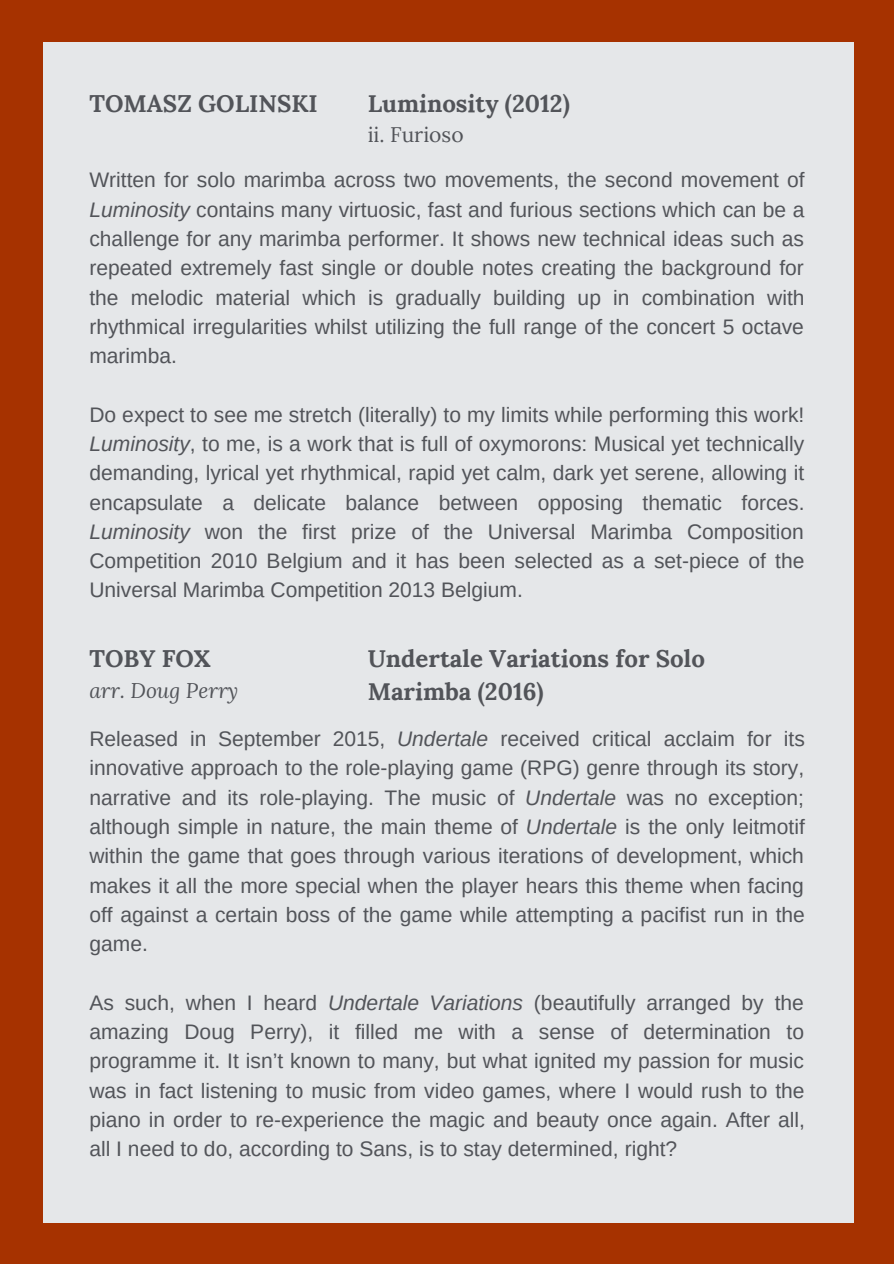
<style>
.page{position:relative;width:894px;height:1264px;background:#fff}
.page>*{position:absolute;margin:0;border:0;box-sizing:border-box;transform-origin:0 0}
.t1{font:700 24px/32.7px "Lora";color:#525459}
.t2{font:21px/29.2px "Arimo";color:#525459;text-align:justify}
.t3{font:italic 21px "Lora";color:#525459}
.t4{font:21px "Lora";color:#525459}
.s1{font-style:italic}
</style>
<div class="page">
<div style="left:0;top:0;width:893px;height:1263px;background:#a63200"></div>
<div style="left:43px;top:42px;width:810px;height:1180px;background:#e5e7e9"></div>
<p class="t1" style="left:89px;top:87px;width:230px">TOMASZ GOLINSKI</p>
<p class="t1" style="left:367px;top:87px;width:203px">Luminosity (2012)</p>
<p class="t4" style="left:367px;top:121px;width:97px">ii. Furioso</p>
<p class="t2" style="left:89px;top:165px;width:716px">Written for solo marimba across two movements, the second movement of <span class="s1">Luminosity</span> contains many virtuosic, fast and furious sections which can be a challenge for any marimba performer. It shows new technical ideas such as repeated extremely fast single or double notes creating the background for the melodic material which is gradually building up in combination with rhythmical irregularities whilst utilizing the full range of the concert 5 octave marimba.</p>
<p class="t2" style="left:89px;top:400px;width:716px">Do expect to see me stretch (literally) to my limits while performing this work!<br><span class="s1">Luminosity</span>, to me, is a work that is full of oxymorons: Musical yet technically demanding, lyrical yet rhythmical, rapid yet calm, dark yet serene, allowing it encapsulate a delicate balance between opposing thematic forces.<br><span class="s1">Luminosity</span> won the first prize of the Universal Marimba Composition Competition 2010 Belgium and it has been selected as a set-piece of the Universal Marimba Competition 2013 Belgium.</p>
<p class="t1" style="left:367px;top:642px;width:338px">Undertale Variations for Solo<br>Marimba (2016)</p>
<p class="t2" style="left:89px;top:724px;width:716px">Released in September 2015, <span class="s1">Undertale</span> received critical acclaim for its innovative approach to the role-playing game (RPG) genre through its story, narrative and its role-playing. The music of <span class="s1">Undertale</span> was no exception; although simple in nature, the main theme of <span class="s1">Undertale</span> is the only leitmotif within the game that goes through various iterations of development, which makes it all the more special when the player hears this theme when facing off against a certain boss of the game while attempting a pacifist run in the game.</p>
<p class="t2" style="left:89px;top:987px;width:716px">As such, when I heard <span class="s1">Undertale Variations</span> (beautifully arranged by the amazing Doug Perry), it filled me with a sense of determination to programme it. It isn’t known to many, but what ignited my passion for music was in fact listening to music from video games, where I would rush to the piano in order to re-experience the magic and beauty once again. After all, all I need to do, according to Sans, is to stay determined, right?</p>
<p class="t1" style="left:89px;top:642px;width:123px">TOBY FOX</p>
<p class="t3" style="left:89px;top:676px;width:150px">arr. Doug Perry</p>
</div>
